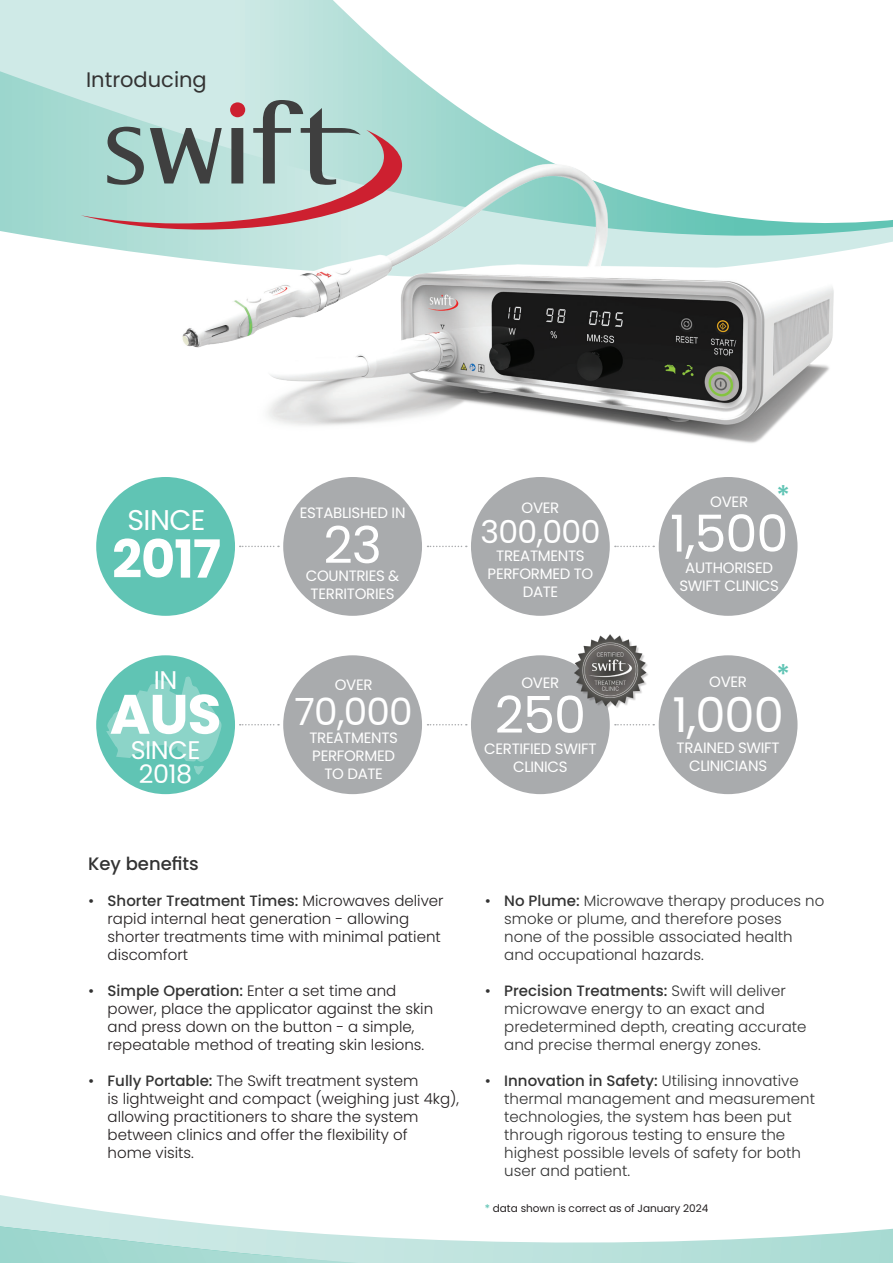
<style>
.page{position:relative;width:893px;height:1263px;background:#fff}
.page>*{position:absolute;margin:0;border:0;box-sizing:border-box;transform-origin:0 0}
.t1{font:700 55.5px "Poppins";color:#fff}
.t2{font:700 52.5px "Poppins";color:#fff}
.t3{font:51px "Poppins";letter-spacing:-.02em;color:#fff}
.t4{font:48px "Poppins";color:#fff}
.t5{font:37.5px "Poppins";color:#fff}
.t6{font:31.5px "Poppins";letter-spacing:-.02em;color:#fff}
.t7{font:28.5px "Poppins";letter-spacing:-.02em;color:#fff}
.Swift_benefits{font:500 27px "Poppins";color:#60c4b4}
.t8{font:25.5px "Poppins";letter-spacing:-.02em;color:#fff}
.t9{font:21px "Poppins";color:#333}
.t10{font:500 18px "Poppins";color:#333}
.Swift_benefits-2{font:300 15px "Poppins";color:#333}
.Swift_benefits-3{font:300 15px "Poppins";color:#231f20}
.t11{font:15px/18px "Poppins";letter-spacing:-.02em;color:#fff;text-align:center}
.Swift_benefits-4{font:500 15px "Poppins";color:#333}
.Swift_benefits-5{font:10.5px "Poppins";color:#231f20}
.s1{font-weight:400}
.s2{font-weight:300;color:#231f20}
.s3{font-weight:400;color:#333}
.s4{font-weight:500;color:#333}
.s5{font-weight:500}
.s6{font-weight:300}
.s7{font-weight:500;color:#60c4b4}
</style>
<div class="page">
<svg style="left:0;top:0;width:327px;height:255px;background:#c1e4df"></svg>
<svg style="left:327px;top:0;width:566px;height:246px"></svg>
<svg style="left:81px;top:100px;width:321px;height:130px;background:#a6c5c0"></svg>
<img style="left:157px;top:146px;width:716px;height:297px">
<div style="left:96px;top:477px;width:139px;height:139px;background:#60c4b4;border-radius:50%"></div>
<div style="left:283px;top:477px;width:139px;height:139px;background:#a9abad;border-radius:50%"></div>
<div style="left:471px;top:477px;width:139px;height:139px;background:#a9abad;border-radius:50%"></div>
<div style="left:659px;top:477px;width:138px;height:139px;background:#a9abad;border-radius:50%"></div>
<svg style="left:240px;top:546px;width:39px;height:1px"></svg>
<svg style="left:428px;top:546px;width:39px;height:1px"></svg>
<svg style="left:615px;top:546px;width:39px;height:1px"></svg>
<div style="left:96px;top:655px;width:139px;height:139px;background:#60c4b4;border-radius:50%"></div>
<div style="left:283px;top:655px;width:139px;height:139px;background:#a9abad;border-radius:50%"></div>
<div style="left:471px;top:655px;width:139px;height:139px;background:#a9abad;border-radius:50%"></div>
<div style="left:659px;top:655px;width:138px;height:139px;background:#a9abad;border-radius:50%"></div>
<svg style="left:240px;top:724px;width:39px;height:1px"></svg>
<svg style="left:428px;top:724px;width:39px;height:1px"></svg>
<svg style="left:615px;top:724px;width:39px;height:1px"></svg>
<svg style="left:106px;top:675px;width:116px;height:100px"></svg>
<img style="left:568px;top:634px;width:80px;height:77px">
<svg style="left:0;top:1195px;width:893px;height:68px"></svg>
<p class="t9" style="left:86px;top:67px;width:122px">Introducing</p>
<p class="t7" style="left:127px;top:503px;width:80px">SINCE</p>
<p class="t2" style="left:112px;top:529px;width:110px">2017</p>
<p class="t8" style="left:154px;top:665px;width:25px">IN</p>
<p class="t1" style="left:110px;top:682px;width:113px">AUS</p>
<p class="t8" style="left:131px;top:735px;width:71px">SINCE</p>
<p class="t8" style="left:139px;top:759px;width:55px">2018</p>
<p class="t11" style="left:300px;top:504px;width:107px">ESTABLISHED IN</p>
<p class="t3" style="left:323px;top:516px;width:60px">23</p>
<p class="t11" style="left:306px;top:567px;width:95px">COUNTRIES &amp;</p>
<p class="t11" style="left:311px;top:585px;width:85px">TERRITORIES</p>
<p class="t11" style="left:335px;top:676px;width:39px">OVER</p>
<p class="t5" style="left:294px;top:690px;width:120px">70,000</p>
<p class="t11" style="left:309px;top:728px;width:90px">TREATMENTS</p>
<p class="t11" style="left:312px;top:746px;width:84px">PERFORMED</p>
<p class="t11" style="left:324px;top:764px;width:60px">TO DATE</p>
<p class="t11" style="left:522px;top:499px;width:39px">OVER</p>
<p class="t6" style="left:481px;top:513px;width:121px">300,000</p>
<p class="t11" style="left:496px;top:547px;width:90px">TREATMENTS</p>
<p class="t11" style="left:488px;top:565px;width:107px">PERFORMED TO</p>
<p class="t11" style="left:523px;top:583px;width:37px">DATE</p>
<p class="t11" style="left:521px;top:674px;width:39px">OVER</p>
<p class="t3" style="left:495px;top:685px;width:93px">250</p>
<p class="t11" style="left:484px;top:740px;width:114px">CERTIFIED SWIFT<br>CLINICS</p>
<p class="Swift_benefits" style="left:777px;top:480px;width:15px">*</p>
<p class="t11" style="left:710px;top:492px;width:39px">OVER</p>
<p class="t3" style="left:670px;top:504px;width:120px">1,500</p>
<p class="t11" style="left:685px;top:558px;width:89px">AUTHORISED</p>
<p class="t11" style="left:679px;top:576px;width:101px">SWIFT CLINICS</p>
<p class="Swift_benefits" style="left:777px;top:659px;width:15px">*</p>
<p class="t11" style="left:709px;top:672px;width:39px">OVER</p>
<p class="t4" style="left:672px;top:687px;width:113px">1,000</p>
<p class="t11" style="left:677px;top:738px;width:105px">TRAINED SWIFT</p>
<p class="t11" style="left:689px;top:756px;width:80px">CLINICIANS</p>
<p class="t10" style="left:88px;top:853px;width:112px">Key benefits</p>
<p class="Swift_benefits-4" style="left:88px;top:892px;width:357px"><span class="s1">•</span> Shorter Treatment Times: <span class="s2">Microwaves deliver</span></p>
<p class="Swift_benefits-3" style="left:108px;top:910px;width:303px">rapid internal heat generation - allowing</p>
<p class="Swift_benefits-3" style="left:108px;top:928px;width:335px">shorter treatments time with minimal patient</p>
<p class="Swift_benefits-3" style="left:108px;top:946px;width:82px">discomfort</p>
<p class="Swift_benefits-4" style="left:88px;top:982px;width:310px"><span class="s1">•</span> Simple Operation: <span class="s2">Enter a set time and</span></p>
<p class="Swift_benefits-3" style="left:108px;top:1000px;width:327px">power, place the applicator against the skin</p>
<p class="Swift_benefits-3" style="left:108px;top:1018px;width:308px">and press down on the button - a simple,</p>
<p class="Swift_benefits-3" style="left:108px;top:1036px;width:318px">repeatable method of treating skin lesions.</p>
<p class="Swift_benefits-3" style="left:88px;top:1072px;width:332px"><span class="s3">•</span> <span class="s4">Fully Portable:</span> The Swift treatment system</p>
<p class="Swift_benefits-3" style="left:108px;top:1090px;width:353px">is lightweight and compact (weighing just 4kg),</p>
<p class="Swift_benefits-3" style="left:108px;top:1108px;width:313px">allowing practitioners to share the system</p>
<p class="Swift_benefits-3" style="left:108px;top:1126px;width:302px">between clinics and offer the flexibility of</p>
<p class="Swift_benefits-3" style="left:108px;top:1144px;width:88px">home visits.</p>
<p class="Swift_benefits-2" style="left:485px;top:892px;width:341px"><span class="s1">•</span> <span class="s5">No Plume:</span> Microwave therapy produces no</p>
<p class="Swift_benefits-2" style="left:504px;top:910px;width:279px">smoke or plume, and therefore poses</p>
<p class="Swift_benefits-2" style="left:504px;top:928px;width:290px">none of the possible associated health</p>
<p class="Swift_benefits-2" style="left:504px;top:946px;width:201px">and occupational hazards.</p>
<p class="Swift_benefits-4" style="left:485px;top:982px;width:303px"><span class="s1">•</span> Precision Treatments: <span class="s6">Swift will deliver</span></p>
<p class="Swift_benefits-2" style="left:504px;top:1000px;width:262px">microwave energy to an exact and</p>
<p class="Swift_benefits-2" style="left:504px;top:1018px;width:304px">predetermined depth, creating accurate</p>
<p class="Swift_benefits-2" style="left:504px;top:1036px;width:258px">and precise thermal energy zones.</p>
<p class="Swift_benefits-4" style="left:485px;top:1072px;width:316px"><span class="s1">•</span> Innovation in Safety: <span class="s6">Utilising innovative</span></p>
<p class="Swift_benefits-2" style="left:504px;top:1090px;width:312px">thermal management and measurement</p>
<p class="Swift_benefits-2" style="left:504px;top:1108px;width:289px">technologies, the system has been put</p>
<p class="Swift_benefits-2" style="left:504px;top:1126px;width:282px">through rigorous testing to ensure the</p>
<p class="Swift_benefits-2" style="left:504px;top:1144px;width:298px">highest possible levels of safety for both</p>
<p class="Swift_benefits-2" style="left:504px;top:1162px;width:127px">user and patient.</p>
<p class="Swift_benefits-5" style="left:485px;top:1202px;width:225px"><span class="s7">*</span> data shown is correct as of January 2024</p>
</div>
